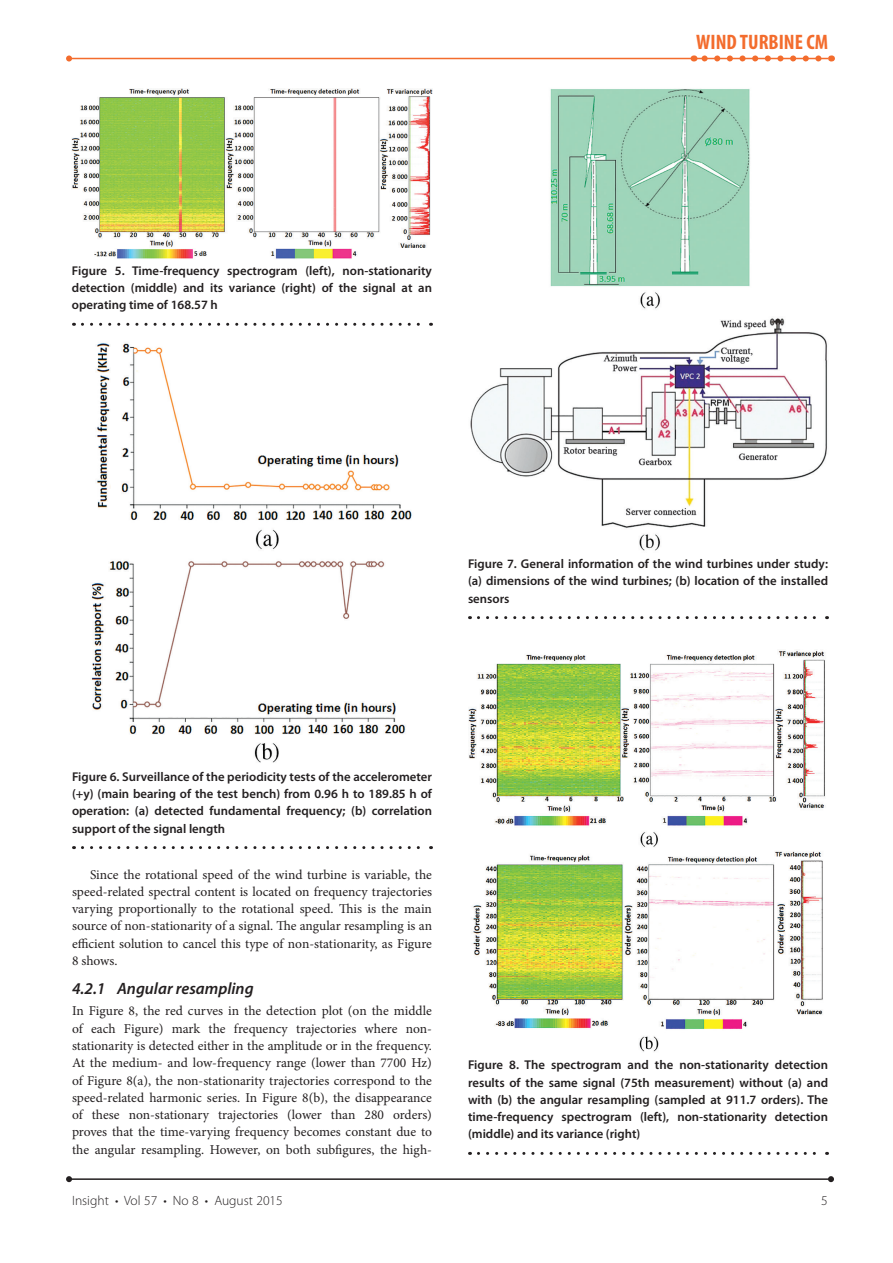
<style>
.page{position:relative;width:893px;height:1263px;background:#fff}
.page>*{position:absolute;margin:0;border:0;box-sizing:border-box;transform-origin:0 0}
.t1{font:700 condensed 21px "Myriad Pro";color:#f36c2d}
.Small_heading{font:italic 600 16.5px "Myriad Pro";color:#231f20}
.First_paragraph{font:13.5px/17.2px "Minion Pro";letter-spacing:-.005em;color:#231f20;text-align:justify}
.Body_text{font:13.5px/17.2px "Minion Pro";letter-spacing:-.005em;color:#231f20;text-align:justify}
.t2{font:300 13.5px "Myriad Pro";color:#231f20}
.Caption_Figure{font:600 12.75px/17.2px "Myriad Pro";color:#231f20;text-align:justify}
</style>
<div class="page">
<hr style="left:69px;top:1178px;width:762px;height:2px;background:#231f20">
<svg style="left:66px;top:1176px;width:6px;height:6px"></svg>
<svg style="left:828px;top:1176px;width:6px;height:6px"></svg>
<hr style="left:69px;top:58px;width:759px;height:1px;background:#f36c2d">
<svg style="left:66px;top:56px;width:6px;height:6px"></svg>
<svg style="left:700px;top:55px;width:118px;height:6px"></svg>
<svg style="left:82px;top:323px;width:349px;height:3px"></svg>
<svg style="left:82px;top:846px;width:349px;height:3px"></svg>
<img style="left:91px;top:343px;width:321px;height:420px">
<img style="left:470px;top:89px;width:357px;height:462px">
<svg style="left:478px;top:616px;width:349px;height:3px"></svg>
<img style="left:72px;top:89px;width:360px;height:170px">
<svg style="left:478px;top:1152px;width:349px;height:3px"></svg>
<img style="left:468px;top:651px;width:357px;height:401px">
<p class="Caption_Figure" style="left:72px;top:262px;width:362px">Figure 5. Time-frequency spectrogram (left), non-stationarity detection (middle) and its variance (right) of the signal at an operating time of 168.57 h</p>
<h1 class="t1" style="left:696px;top:29px;width:133px">WIND TURBINE CM</h1>
<p class="Caption_Figure" style="left:468px;top:555px;width:362px">Figure 7. General information of the wind turbines under study: (a) dimensions of the wind turbines; (b) location of the installed sensors</p>
<p class="Caption_Figure" style="left:72px;top:768px;width:362px">Figure 6. Surveillance of the periodicity tests of the accelerometer (+y) (main bearing of the test bench) from 0.96 h to 189.85 h of operation: (a) detected fundamental frequency; (b) correlation support of the signal length</p>
<p class="Body_text" style="left:72px;top:866px;width:362px;text-indent:18px">Since the rotational speed of the wind turbine is variable, the speed-related spectral content is located on frequency trajectories varying proportionally to the rotational speed. This is the main source of non-stationarity of a signal. The angular resampling is an efficient solution to cancel this type of non-stationarity, as Figure 8 shows.</p>
<p class="Small_heading" style="left:72px;top:978px;width:183px">4.2.1 Angular resampling</p>
<p class="First_paragraph" style="left:72px;top:1002px;width:362px">In Figure 8, the red curves in the detection plot (on the middle of each Figure) mark the frequency trajectories where non&shy;stationarity is detected either in the amplitude or in the frequency.<br>At the medium- and low-frequency range (lower than 7700 Hz) of Figure 8(a), the non-stationarity trajectories correspond to the speed-related harmonic series. In Figure 8(b), the disappearance of these non-stationary trajectories (lower than 280 orders) proves that the time-varying frequency becomes constant due to the angular resampling. However, on both subfigures, the high-</p>
<p class="Caption_Figure" style="left:468px;top:1056px;width:362px">Figure 8. The spectrogram and the non-stationarity detection results of the same signal (75th measurement) without (a) and with (b) the angular resampling (sampled at 911.7 orders). The time-frequency spectrogram (left), non-stationarity detection (middle) and its variance (right)</p>
<p class="t2" style="left:72px;top:1192px;width:212px">Insight • Vol 57 • No 8 • August 2015</p>
<p class="t2" style="left:821px;top:1192px;width:8px">5</p>
</div>
